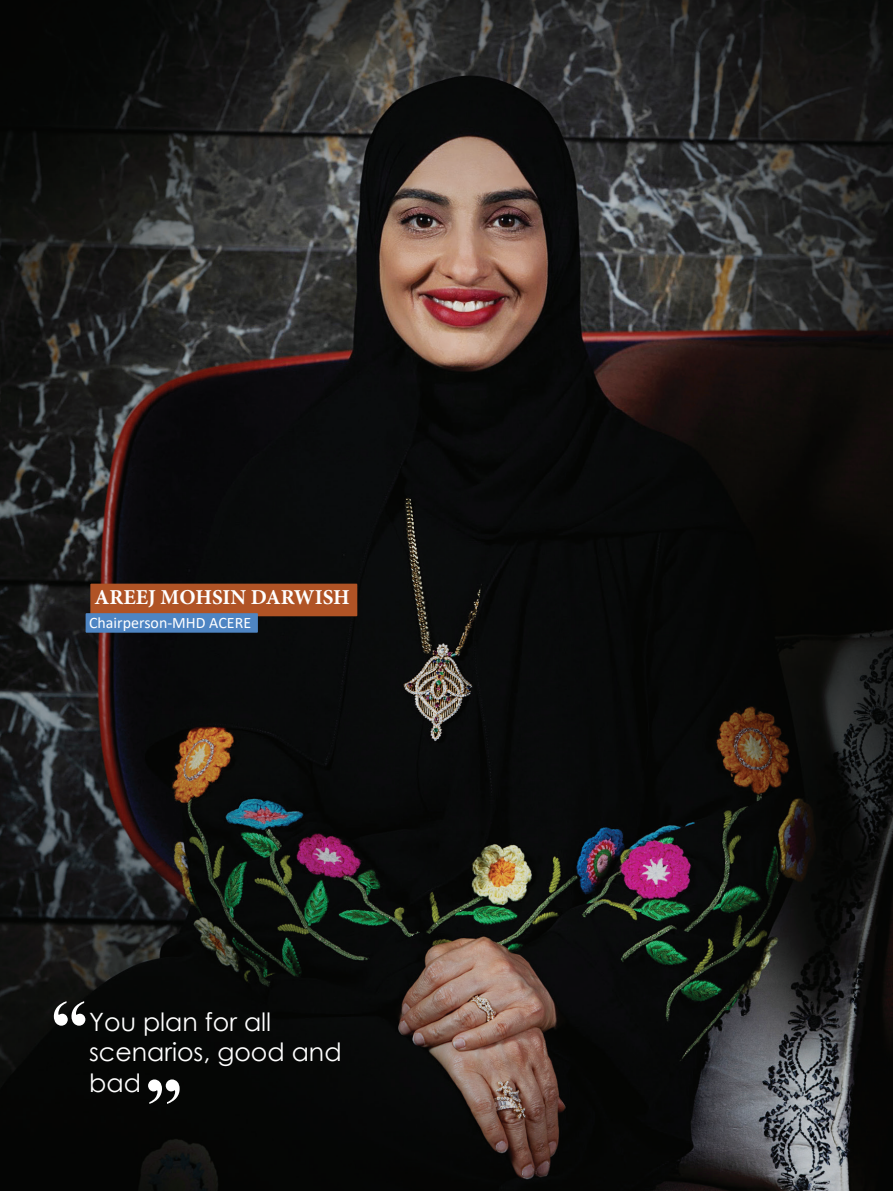
<style>
.page{position:relative;width:893px;height:1191px;background:#fff}
.page>*{position:absolute;margin:0;border:0;box-sizing:border-box;transform-origin:0 0}
.t1{font:25.2px/30.3px "Century Gothic";color:#fff}
.t2{font:700 21.3px "Minion Pro";color:#fff}
.t3{font:15.9px "Calibri";color:#fff}
</style>
<div class="page">
<img style="left:0;top:0;width:893px;height:1191px">
<svg style="left:54px;top:1001px;width:31px;height:24px"></svg>
<svg style="left:148px;top:1079px;width:32px;height:25px"></svg>
<div style="left:90px;top:583px;width:267px;height:33px;background:#b05325"></div>
<div style="left:86px;top:613px;width:172px;height:19px;background:#4e85c3"></div>
<p class="t2" style="left:94px;top:582px;width:257px">AREEJ MOHSIN DARWISH</p>
<p class="t3" style="left:89px;top:612px;width:164px">Chairperson-MHD ACERE</p>
<p class="t1" style="left:89px;top:1006px;width:254px">You plan for all scenarios, good and bad</p>
</div>
